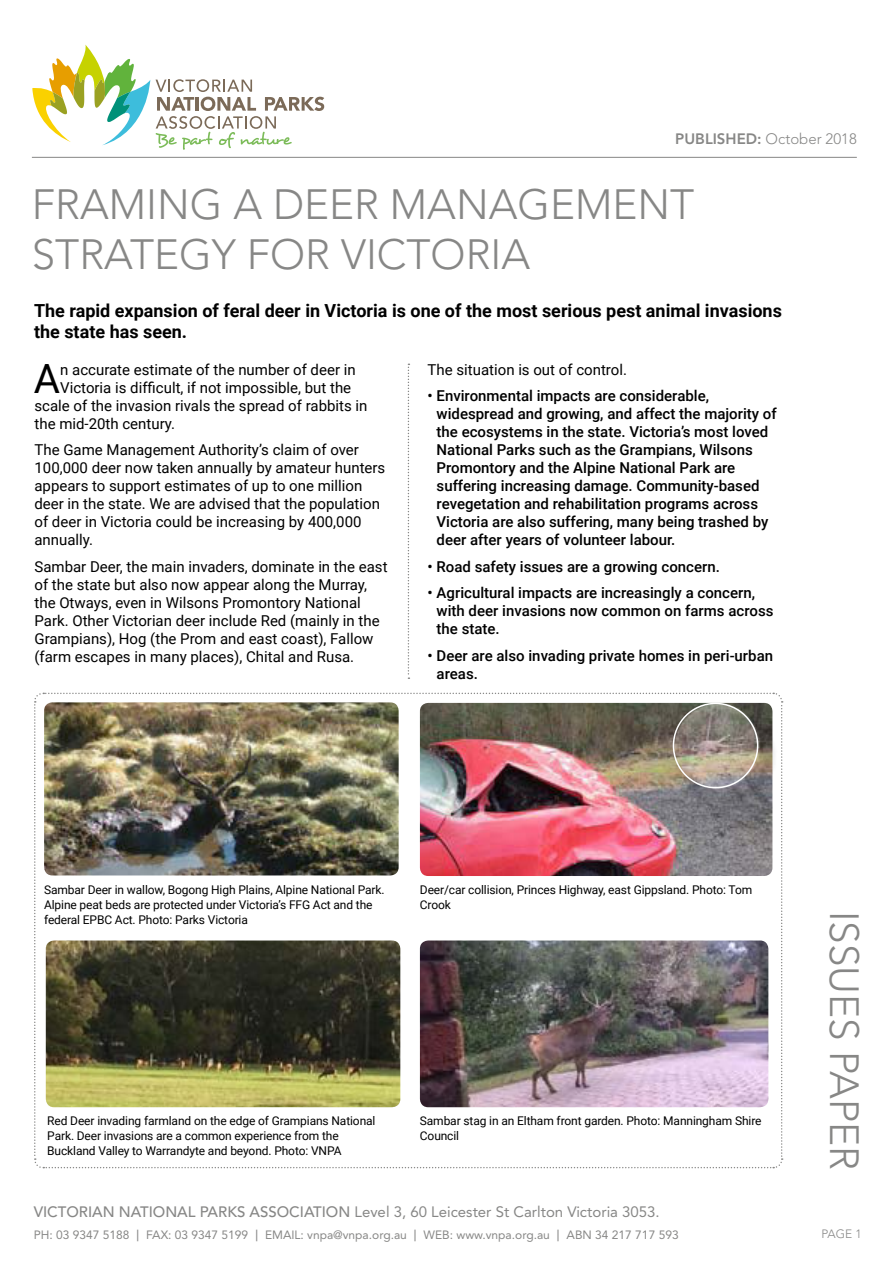
<style>
.page{position:relative;width:893px;height:1263px;background:#fff}
.page>*{position:absolute;margin:0;border:0;box-sizing:border-box;transform-origin:0 0}
.t1{font:300 42px/50.4px "Avenir";color:#878786}
.t2{font:300 40.5px "Avenir";color:#878786}
.t3{font:40.35px "Roboto";color:#000}
.t4{font:700 18px/21px "Roboto";color:#000}
.t5{font:15px/18px "Roboto";color:#000}
.t6{font:500 15px/18px "Roboto";color:#000}
.t7{font:15px "Avenir";color:#878786}
.t8{font:300 15px "Avenir";color:#878786}
.t9{font:12px/15px "Roboto";letter-spacing:-.01em;color:#000}
.t10{font:12px "Avenir";color:#878786}
.t11{font:300 12px "Avenir";color:#878786}
.s1{font-weight:800}
.s2{font-weight:500}
.s3{font-size:15px}
</style>
<div class="page">
<svg style="left:408px;top:364px;width:1px;height:315px"></svg>
<svg style="left:156px;top:79px;width:168px;height:71px"></svg>
<svg style="left:32px;top:45px;width:118px;height:100px"></svg>
<hr style="left:32px;top:157px;width:825px;height:1px;background:#878786">
<svg style="left:34px;top:692px;width:749px;height:477px"></svg>
<img style="left:420px;top:703px;width:352px;height:173px">
<img style="left:44px;top:702px;width:355px;height:173px">
<img style="left:46px;top:940px;width:354px;height:167px">
<img style="left:420px;top:940px;width:348px;height:167px">
<div style="left:675px;top:705px;width:102px;height:102px;background:#000;opacity:.75"></div>
<div style="left:673px;top:703px;width:85px;height:85px;border:2px solid #fff;border-radius:50%"></div>
<p class="t8" style="left:675px;top:132px;width:183px"><span class="s1">PUBLISHED:</span> October 2018</p>
<h1 class="t1" style="left:32px;top:183px;width:664px">FRAMING A DEER MANAGEMENT<br>STRATEGY FOR VICTORIA</h1>
<p class="t4" style="left:34px;top:301px;width:749px">The rapid expansion of feral deer in Victoria is one of the most serious pest animal invasions the state has seen.</p>
<h3 class="t3" style="left:34px;top:362px;width:28px">A</h3>
<p class="t5" style="left:60px;top:362px;width:297px">n accurate estimate of the number of deer in</p>
<p class="t5" style="left:428px;top:360px;width:201px">The situation is out of control.</p>
<p class="t6" style="left:437px;top:388px;width:342px;text-indent:-9px">• Environmental impacts are considerable, widespread and growing, and affect the majority of the ecosystems in the state. Victoria’s most loved National Parks such as the Grampians, Wilsons Promontory and the Alpine National Park are suffering increasing damage. Community-based revegetation and rehabilitation programs across Victoria are also suffering, many being trashed by deer after years of volunteer labour.</p>
<p class="t6" style="left:428px;top:559px;width:294px">• Road safety issues are a growing concern.</p>
<p class="t6" style="left:437px;top:585px;width:338px;text-indent:-9px">• Agricultural impacts are increasingly a concern, with deer invasions now common on farms across the state.</p>
<p class="t6" style="left:437px;top:648px;width:338px;text-indent:-9px">• Deer are also invading private homes in peri-urban areas.</p>
<p class="t5" style="left:60px;top:378px;width:292px">Victoria is difficult, if not impossible, but the</p>
<p class="t5" style="left:34px;top:396px;width:334px">scale of the invasion rivals the spread of rabbits in</p>
<p class="t5" style="left:34px;top:416px;width:142px">the mid-20th century.</p>
<p class="t5" style="left:34px;top:440px;width:352px">The Game Management Authority’s claim of over 100,000 deer now taken annually by amateur hunters appears to support estimates of up to one million deer in the state. We are advised that the population of deer in Victoria could be increasing by 400,000 annually.</p>
<p class="t5" style="left:34px;top:557px;width:355px">Sambar Deer, the main invaders, dominate in the east of the state but also now appear along the Murray, the Otways, even in Wilsons Promontory National Park. Other Victorian deer include Red (mainly in the Grampians), Hog (the Prom and east coast), Fallow (farm escapes in many places), Chital and Rusa.</p>
<p class="t9" style="left:44px;top:882px;width:342px">Sambar Deer in wallow, Bogong High Plains, Alpine National Park.<br>Alpine peat beds are protected under Victoria’s FFG Act and the federal EPBC Act. Photo: Parks Victoria</p>
<p class="t9" style="left:420px;top:882px;width:334px">Deer/car collision, Princes Highway, east Gippsland. Photo: Tom<br>Crook</p>
<p class="t9" style="left:47px;top:1112px;width:330px">Red Deer invading farmland on the edge of Grampians National<br>Park. Deer invasions are a common experience from the<br>Buckland Valley to Warrandyte and beyond. Photo: VNPA</p>
<p class="t9" style="left:420px;top:1112px;width:343px">Sambar stag in an Eltham front garden. Photo: Manningham Shire<br>Council</p>
<p class="t7" style="left:34px;top:1205px;width:628px"><span class="s2">VICTORIAN NATIONAL PARKS ASSOCIATION</span> Level 3, 60 Leicester St Carlton Victoria 3053.</p>
<p class="t10" style="left:34px;top:1230px;width:646px">PH: 03 9347 5188 <span class="s3">|</span> FAX: 03 9347 5199 <span class="s3">|</span> EMAIL: vnpa@vnpa.org.au <span class="s3">|</span> WEB: www.vnpa.org.au <span class="s3">|</span> ABN 34 217 717 593</p>
<h2 class="t2" style="left:861px;top:911px;width:261px;rotate:90deg">ISSUES PAPER</h2>
<p class="t11" style="left:822px;top:1229px;width:42px">PAGE 1</p>
</div>
